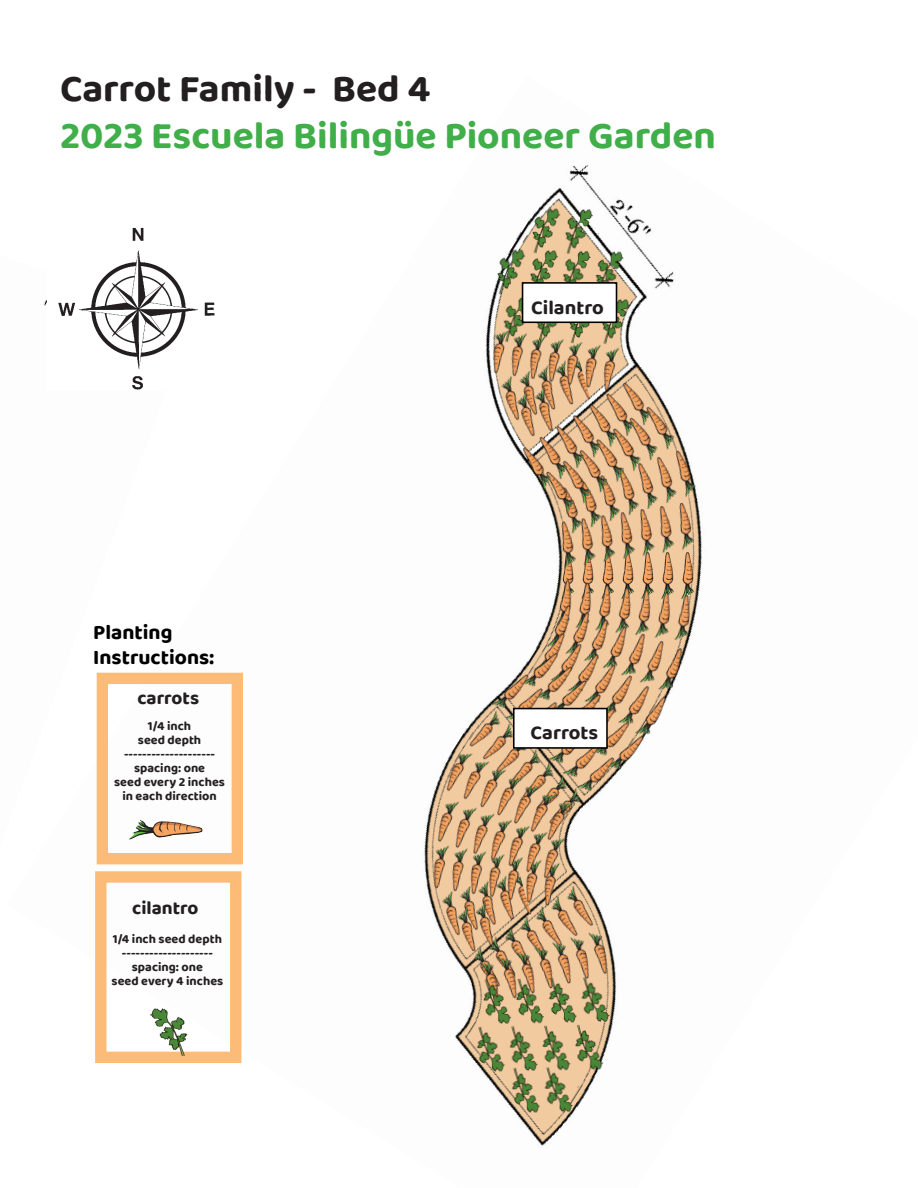
<style>
.page{position:relative;width:918px;height:1188px;background:#fff}
.page>*{position:absolute;margin:0;border:0;box-sizing:border-box;transform-origin:0 0}
.t1{font:39px/46.8px "Baloo 2";color:#40ae49}
.t2{font:700 21px/25.2px "Baloo Tamma 2";color:#000}
.t3{font:20.25px "Baloo 2";color:#231f20}
.t4{font:700 18.9px "Baloo Tamma 2";color:#231f20}
.t5{font:700 12.6px/13.8px "Baloo Tamma 2";color:#231f20;text-align:center}
.s1{color:#231f20}
</style>
<div class="page">
<img style="left:58px;top:227px;width:157px;height:163px">
<div style="left:95px;top:871px;width:146px;height:192px;border:11px solid #fcbb77"></div>
<img style="left:129px;top:1008px;width:64px;height:54px">
<div style="left:97px;top:673px;width:146px;height:191px;border:11px solid #fcbb77"></div>
<img style="left:129px;top:820px;width:74px;height:20px">
<img style="left:463px;top:1017px;width:150px;height:57px">
<img style="left:556px;top:574px;width:145px;height:24px">
<img style="left:549px;top:593px;width:149px;height:70px">
<img style="left:542px;top:618px;width:140px;height:99px">
<img style="left:530px;top:636px;width:129px;height:123px">
<img style="left:557px;top:542px;width:145px;height:32px">
<img style="left:554px;top:461px;width:148px;height:81px">
<img style="left:547px;top:405px;width:142px;height:120px">
<img style="left:492px;top:398px;width:12px;height:30px">
<img style="left:485px;top:323px;width:146px;height:75px">
<img style="left:505px;top:368px;width:161px;height:132px">
<img style="left:493px;top:657px;width:137px;height:141px">
<img style="left:459px;top:699px;width:135px;height:106px">
<img style="left:433px;top:914px;width:12px;height:27px">
<img style="left:427px;top:889px;width:32px;height:25px">
<img style="left:424px;top:808px;width:153px;height:81px">
<img style="left:430px;top:740px;width:155px;height:112px">
<img style="left:445px;top:896px;width:14px;height:64px">
<img style="left:459px;top:876px;width:146px;height:99px">
<img style="left:467px;top:923px;width:149px;height:55px">
<img style="left:498px;top:1060px;width:81px;height:55px">
<img style="left:469px;top:970px;width:148px;height:56px">
<img style="left:492px;top:246px;width:146px;height:48px">
<img style="left:518px;top:205px;width:81px;height:55px">
<img style="left:489px;top:294px;width:155px;height:56px">
<div style="left:523px;top:283px;width:94px;height:39px;background:#fff"></div>
<div style="left:522px;top:282px;width:95px;height:41px;border:2px solid #000"></div>
<div style="left:514px;top:709px;width:93px;height:39px;background:#fff"></div>
<div style="left:513px;top:708px;width:95px;height:41px;border:2px solid #000"></div>
<p class="t1" style="left:60px;top:67px;width:657px"><span class="s1">Carrot Family - Bed 4<br></span>2023 Escuela Bilingüe Pioneer Garden</p>
<p class="t2" style="left:93px;top:619px;width:123px">Planting<br>Instructions:</p>
<p class="t4" style="left:137px;top:686px;width:63px">carrots</p>
<p class="t5" style="left:114px;top:719px;width:112px">1/4 inch<br>seed depth -------------------- spacing: one<br>seed every 2 inches in each direction</p>
<p class="t4" style="left:132px;top:896px;width:68px">cilantro</p>
<p class="t5" style="left:112px;top:932px;width:113px">1/4 inch seed depth -------------------- spacing: one<br>seed every 4 inches</p>
<p class="t3" style="left:531px;top:293px;width:74px">Cilantro</p>
<p class="t3" style="left:531px;top:719px;width:69px">Carrots</p>
</div>
